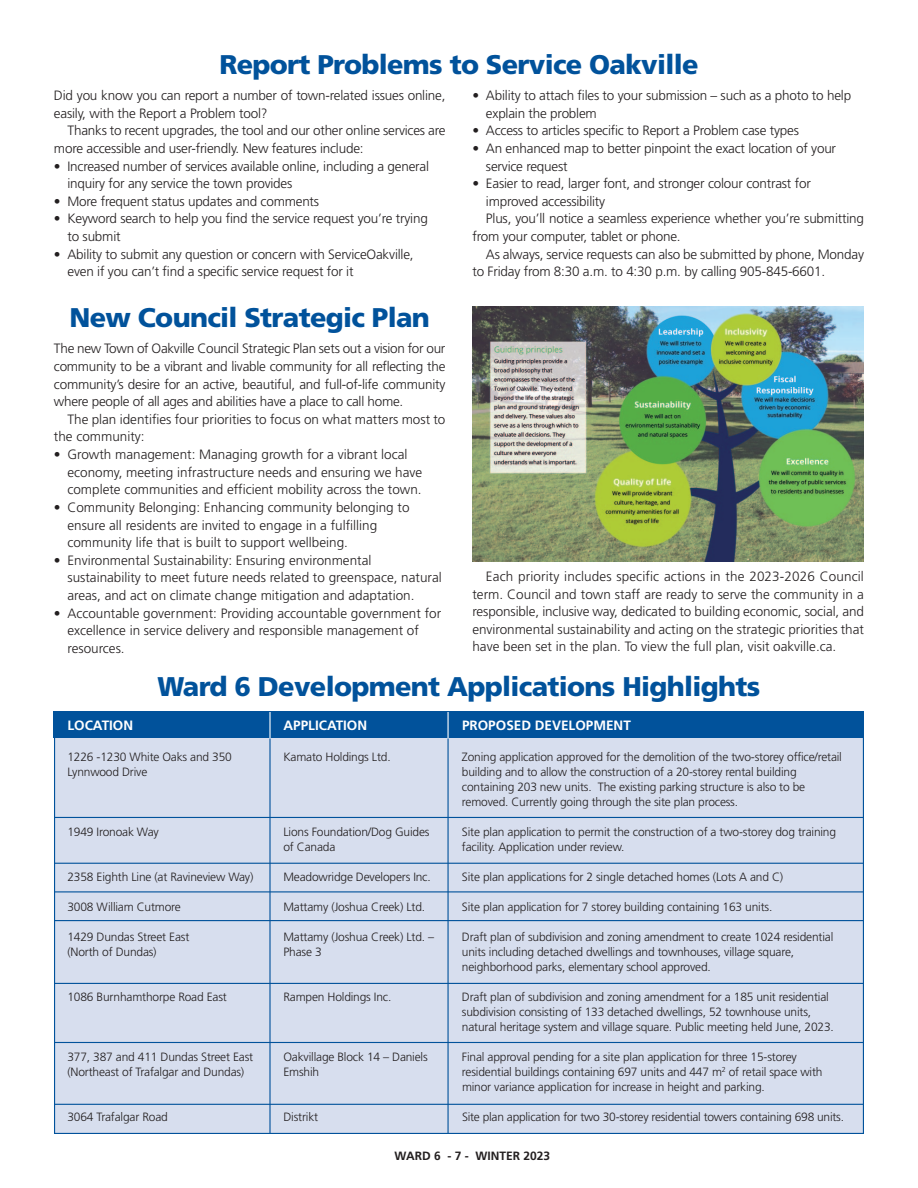
<style>
.page{position:relative;width:918px;height:1188px;background:#fff}
.page>*{position:absolute;margin:0;border:0;box-sizing:border-box;transform-origin:0 0}
.t1{font:900 27px "Frutiger";letter-spacing:-.025em;color:#01529b}
.t2{font:300 13.5px/17.7px "Frutiger";letter-spacing:-.015em;color:#231f20}
.t3{font:700 13.5px "Frutiger";color:#fff}
.t4{font:300 12px/15px "Frutiger";letter-spacing:-.015em;color:#231f20}
.t5{font:700 12px "Frutiger";color:#231f20}
</style>
<div class="page">
<div style="left:55px;top:712px;width:808px;height:421px;background:#d7deee"></div>
<div style="left:54px;top:711px;width:810px;height:27px;background:#01529b"></div>
<hr style="left:54px;top:817px;width:810px;height:1px;background:#01529b">
<hr style="left:54px;top:863px;width:810px;height:1px;background:#01529b">
<hr style="left:54px;top:891px;width:810px;height:1px;background:#01529b">
<hr style="left:54px;top:920px;width:810px;height:1px;background:#01529b">
<hr style="left:54px;top:1104px;width:810px;height:1px;background:#01529b">
<hr style="left:269px;top:738px;width:2px;height:396px;background:#01529b">
<hr style="left:447px;top:738px;width:2px;height:396px;background:#01529b">
<hr style="left:269px;top:712px;width:2px;height:26px;background:#fff">
<hr style="left:447px;top:712px;width:2px;height:26px;background:#fff">
<hr style="left:54px;top:983px;width:810px;height:1px;background:#01529b">
<hr style="left:54px;top:1042px;width:810px;height:1px;background:#01529b">
<img style="left:472px;top:306px;width:392px;height:255px">
<h1 class="t1" style="left:219px;top:54px;width:481px">Report Problems to Service Oakville</h1>
<p class="t2" style="left:54px;top:88px;width:393px">Did you know you can report a number of town-related issues online, easily, with the Report a Problem tool?</p>
<p class="t2" style="left:54px;top:123px;width:393px;text-indent:14px">Thanks to recent upgrades, the tool and our other online services are more accessible and user-friendly. New features include:</p>
<p class="t2" style="left:67px;top:158px;width:363px;text-indent:-14px">• Increased number of services available online, including a general inquiry for any service the town provides</p>
<p class="t2" style="left:54px;top:193px;width:267px">• More frequent status updates and comments</p>
<p class="t2" style="left:67px;top:211px;width:362px;text-indent:-14px">• Keyword search to help you find the service request you’re trying to submit</p>
<p class="t2" style="left:67px;top:246px;width:348px;text-indent:-14px">• Ability to submit any question or concern with ServiceOakville, even if you can’t find a specific service request for it</p>
<h1 class="t1" style="left:69px;top:306px;width:362px">New Council Strategic Plan</h1>
<p class="t2" style="left:54px;top:341px;width:393px;text-align:justify">The new Town of Oakville Council Strategic Plan sets out a vision for our community to be a vibrant and livable community for all reflecting the community’s desire for an active, beautiful, and full-of-life community where people of all ages and abilities have a place to call home.</p>
<p class="t2" style="left:54px;top:411px;width:393px;text-indent:14px">The plan identifies four priorities to focus on what matters most to the community:</p>
<p class="t2" style="left:67px;top:447px;width:356px;text-indent:-14px">• Growth management: Managing growth for a vibrant local economy, meeting infrastructure needs and ensuring we have complete communities and efficient mobility across the town.</p>
<p class="t2" style="left:67px;top:499px;width:344px;text-indent:-14px">• Community Belonging: Enhancing community belonging to ensure all residents are invited to engage in a fulfilling community life that is built to support wellbeing.</p>
<p class="t2" style="left:67px;top:552px;width:376px;text-indent:-14px">• Environmental Sustainability: Ensuring environmental sustainability to meet future needs related to greenspace, natural areas, and act on climate change mitigation and adaptation.</p>
<p class="t2" style="left:67px;top:605px;width:375px;text-indent:-14px">• Accountable government: Providing accountable government for excellence in service delivery and responsible management of resources.</p>
<p class="t2" style="left:486px;top:88px;width:367px;text-indent:-14px">• Ability to attach files to your submission – such as a photo to help explain the problem</p>
<p class="t2" style="left:472px;top:123px;width:328px">• Access to articles specific to Report a Problem case types</p>
<p class="t2" style="left:486px;top:141px;width:352px;text-indent:-14px">• An enhanced map to better pinpoint the exact location of your service request</p>
<p class="t2" style="left:472px;top:176px;width:340px">• Easier to read, larger font, and stronger colour contrast for</p>
<p class="t2" style="left:486px;top:193px;width:121px">improved accessibility</p>
<p class="t2" style="left:486px;top:211px;width:379px">Plus, you’ll notice a seamless experience whether you’re submitting</p>
<p class="t2" style="left:472px;top:229px;width:210px">from your computer, tablet or phone.</p>
<p class="t2" style="left:486px;top:246px;width:380px">As always, service requests can also be submitted by phone, Monday</p>
<p class="t2" style="left:472px;top:264px;width:354px">to Friday from 8:30 a.m. to 4:30 p.m. by calling 905-845-6601.</p>
<p class="t2" style="left:472px;top:568px;width:393px;text-align:justify;text-indent:14px">Each priority includes specific actions in the 2023-2026 Council term. Council and town staff are ready to serve the community in a responsible, inclusive way, dedicated to building economic, social, and environmental sustainability and acting on the strategic priorities that have been set in the plan. To view the full plan, visit oakville.ca.</p>
<h1 class="t1" style="left:158px;top:675px;width:604px">Ward 6 Development Applications Highlights</h1>
<p class="t3" style="left:67px;top:720px;width:67px">LOCATION</p>
<p class="t3" style="left:283px;top:720px;width:85px">APPLICATION</p>
<p class="t3" style="left:462px;top:720px;width:170px">PROPOSED DEVELOPMENT</p>
<p class="t4" style="left:67px;top:750px;width:166px">1226 -1230 White Oaks and 350<br>Lynnwood Drive</p>
<p class="t4" style="left:462px;top:750px;width:381px">Zoning application approved for the demolition of the two-storey office/retail building and to allow the construction of a 20-storey rental building containing 203 new units. The existing parking structure is also to be removed. Currently going through the site plan process.</p>
<p class="t4" style="left:462px;top:825px;width:376px">Site plan application to permit the construction of a two-storey dog training facility. Application under review.</p>
<p class="t4" style="left:462px;top:870px;width:323px">Site plan applications for 2 single detached homes (Lots A and C)</p>
<p class="t4" style="left:462px;top:900px;width:312px">Site plan application for 7 storey building containing 163 units.</p>
<p class="t4" style="left:462px;top:930px;width:373px">Draft plan of subdivision and zoning amendment to create 1024 residential units including detached dwellings and townhouses, village square, neighborhood parks, elementary school approved.</p>
<p class="t4" style="left:462px;top:990px;width:373px">Draft plan of subdivision and zoning amendment for a 185 unit residential subdivision consisting of 133 detached dwellings, 52 townhouse units, natural heritage system and village square. Public meeting held June, 2023.</p>
<p class="t4" style="left:462px;top:1050px;width:362px">Final approval pending for a site plan application for three 15-storey residential buildings containing 697 units and 447 m<sup>2</sup> of retail space with minor variance application for increase in height and parking.</p>
<p class="t4" style="left:462px;top:1110px;width:384px">Site plan application for two 30-storey residential towers containing 698 units.</p>
<p class="t4" style="left:283px;top:750px;width:109px">Kamato Holdings Ltd.</p>
<p class="t4" style="left:67px;top:825px;width:93px">1949 Ironoak Way</p>
<p class="t4" style="left:67px;top:870px;width:187px">2358 Eighth Line (at Ravineview Way)</p>
<p class="t4" style="left:67px;top:900px;width:115px">3008 William Cutmore</p>
<p class="t4" style="left:67px;top:930px;width:123px">1429 Dundas Street East (North of Dundas)</p>
<p class="t4" style="left:67px;top:990px;width:161px">1086 Burnhamthorpe Road East</p>
<p class="t4" style="left:283px;top:825px;width:148px">Lions Foundation/Dog Guides of Canada</p>
<p class="t4" style="left:283px;top:870px;width:149px">Meadowridge Developers Inc.</p>
<p class="t4" style="left:283px;top:900px;width:143px">Mattamy (Joshua Creek) Ltd.</p>
<p class="t4" style="left:283px;top:930px;width:152px">Mattamy (Joshua Creek) Ltd. –<br>Phase 3</p>
<p class="t4" style="left:283px;top:990px;width:109px">Rampen Holdings Inc.</p>
<p class="t4" style="left:67px;top:1050px;width:187px">377, 387 and 411 Dundas Street East (Northeast of Trafalgar and Dundas)</p>
<p class="t4" style="left:67px;top:1110px;width:102px">3064 Trafalgar Road</p>
<p class="t4" style="left:283px;top:1050px;width:146px">Oakvillage Block 14 – Daniels<br>Emshih</p>
<p class="t4" style="left:283px;top:1110px;width:36px">Distrikt</p>
<p class="t5" style="left:395px;top:1150px;width:157px">WARD 6 - 7 - WINTER 2023</p>
</div>
